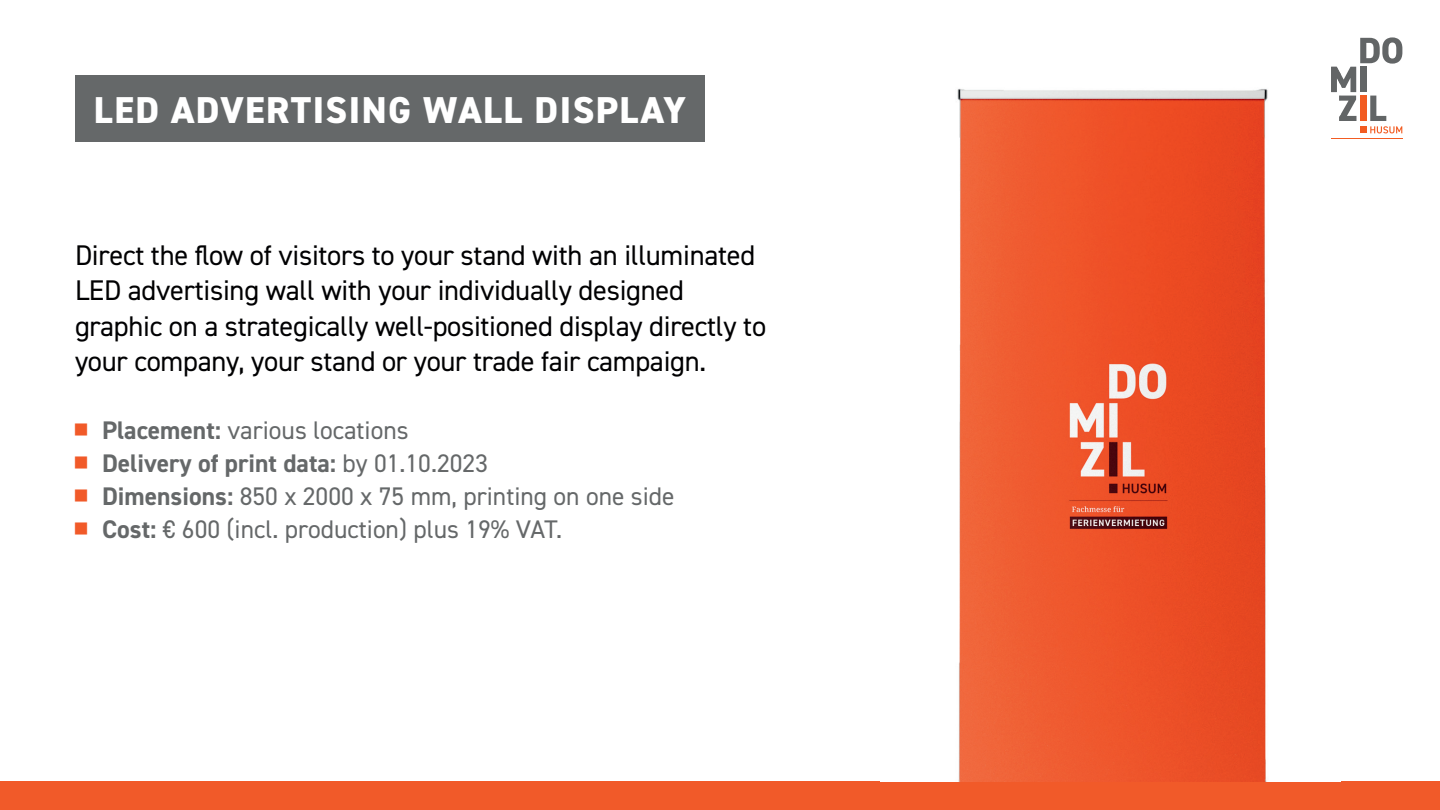
<style>
.page{position:relative;width:1440px;height:810px;background:#fff}
.page>*{position:absolute;margin:0;border:0;box-sizing:border-box;transform-origin:0 0}
.t1{font:800 37.5px "DIN2014";letter-spacing:.04em;color:#fff}
.t2{font:28.5px/35.2px "DIN2014";letter-spacing:-.01em;color:#000002}
.t3{font:25.5px/33px "DIN2014";color:#656869}
.s1{font-weight:700}
</style>
<div class="page">
<div style="left:0;top:781px;width:1440px;height:29px;background:#f15a29"></div>
<hr style="left:1331px;top:139px;width:72px;height:1px;background:#f25c22">
<div style="left:75px;top:75px;width:630px;height:67px;background:#656869"></div>
<img style="left:957px;top:88px;width:311px;height:693px">
<svg style="left:1331px;top:37px;width:71px;height:96px"></svg>
<h1 class="t1" style="left:94px;top:85px;width:593px">LED ADVERTISING WALL DISPLAY</h1>
<p class="t2" style="left:75px;top:237px;width:693px">Direct the flow of visitors to your stand with an illuminated LED advertising wall with your individually designed graphic on a strategically well-positioned display directly to your company, your stand or your trade fair campaign.</p>
<p class="t3" style="left:102px;top:413px;width:574px"><span class="s1">Placement:</span> various locations<br><span class="s1">Delivery of print data:</span> by 01.10.2023<br><span class="s1">Dimensions:</span> 850 x 2000 x 75 mm, printing on one side <span class="s1">Cost:</span> € 600 (incl. production) plus 19% VAT.</p>
</div>
